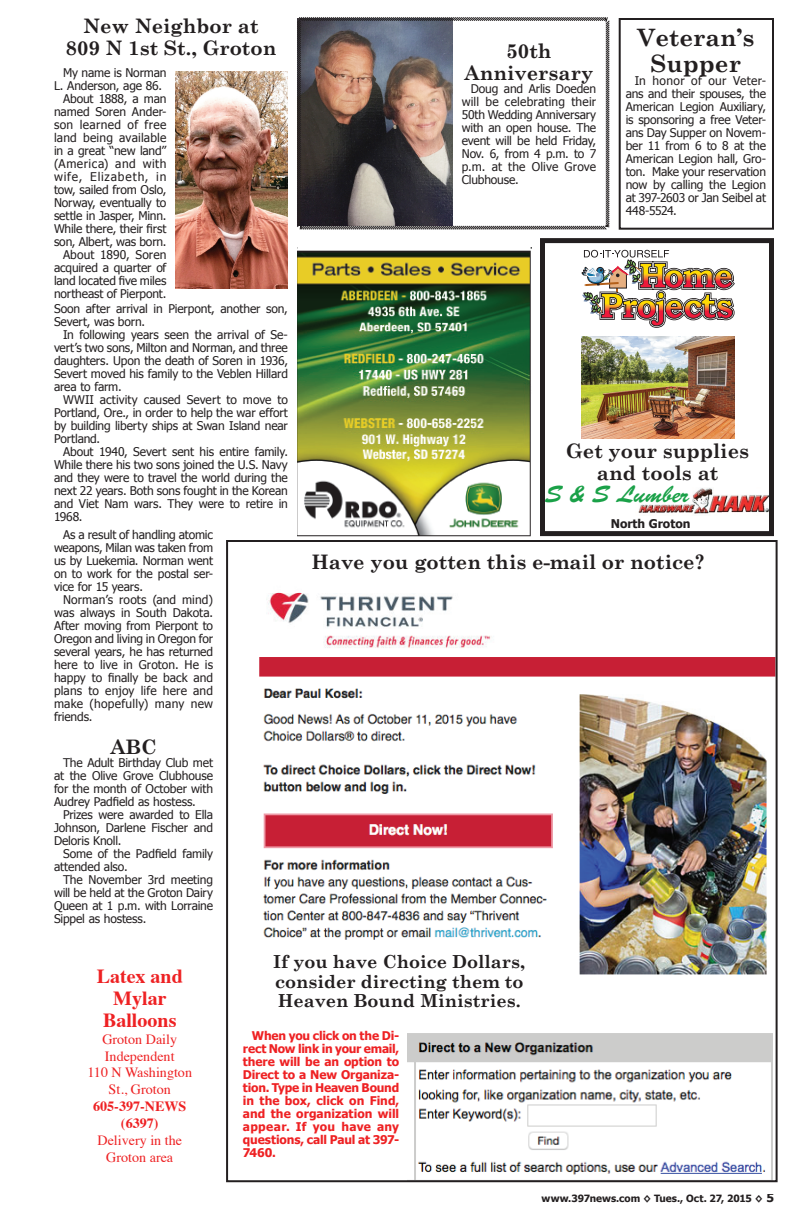
<style>
.page{position:relative;width:792px;height:1224px;background:#fff}
.page>*{position:absolute;margin:0;border:0;box-sizing:border-box;transform-origin:0 0}
.t1{font:700 24px/26.4px "Century Schoolbook";color:#231f20;text-align:center}
.t2{font:24px "Brush Script Std";color:#1aa148}
.t3{font:700 20px/22px "Century Schoolbook";color:#231f20;text-align:center}
.t4{font:700 20px/22px "Times";color:#ee2123;text-align:center}
.t5{font:700 18px/19.8px "Century Schoolbook";color:#231f20;text-align:justify}
.t6{font:14.1px/16.9px "Times";color:#ee2123;text-align:center}
.t7{font:700 14.1px/16.9px "Times";color:#ee2123;text-align:center}
.t8{font:12px/13px "Tahoma";letter-spacing:-.01em;color:#231f20;text-align:justify}
.t9{font:700 12px/13px "Tahoma";letter-spacing:-.005em;color:#ee2123;text-align:justify}
.t10{font:12px "Tahoma";letter-spacing:.01em;color:#231f20}
.t11{font:12px "Tahoma";letter-spacing:.065em;color:#231f20}
.t12{font:12px "Tahoma";letter-spacing:.03em;color:#231f20}
.t13{font:12px "Tahoma";letter-spacing:.04em;color:#231f20}
.t14{font:700 12px "Tahoma";color:#231f20}
.t15{font:700 10px "Tahoma";letter-spacing:-.005em;color:#231f20}
.s1{font-size:12px}
</style>
<div class="page">
<img style="left:298px;top:247px;width:234px;height:289px">
<img style="left:638px;top:488px;width:130px;height:26px">
<div style="left:540px;top:238px;width:234px;height:298px;border:5px solid #231f20"></div>
<img style="left:582px;top:250px;width:153px;height:78px">
<img style="left:582px;top:336px;width:153px;height:102px">
<img style="left:259px;top:592px;width:516px;height:383px">
<div style="left:520px;top:709px;width:24px;height:20px;background:#fff"></div>
<img style="left:408px;top:1033px;width:370px;height:150px">
<div style="left:226px;top:540px;width:552px;height:642px;border:2px solid #231f20"></div>
<img style="left:176px;top:72px;width:112px;height:217px">
<svg style="left:297px;top:17px;width:313px;height:213px"></svg>
<div style="left:619px;top:18px;width:155px;height:212px;border:2px solid #231f20"></div>
<h2 class="t3" style="left:66px;top:14px;width:212px">New Neighbor at<br>809 N 1st St., Groton</h2>
<p class="t8" style="left:63px;top:65px;width:105px">My name is Norman</p>
<p class="t8" style="left:54px;top:78px;width:110px">L. Anderson, age 86.</p>
<p class="t8" style="left:63px;top:91px;width:105px">About 1888, a man</p>
<p class="t8" style="left:54px;top:104px;width:114px">named Soren Ander-</p>
<p class="t12" style="left:54px;top:116px;width:114px">son learned of free</p>
<p class="t10" style="left:54px;top:129px;width:114px">land being available</p>
<p class="t8" style="left:54px;top:143px;width:114px">in a great “new land”</p>
<p class="t13" style="left:54px;top:155px;width:114px">(America) and with</p>
<p class="t11" style="left:54px;top:168px;width:114px">wife, Elizabeth, in</p>
<p class="t8" style="left:54px;top:182px;width:114px">tow, sailed from Oslo,</p>
<p class="t8" style="left:54px;top:195px;width:114px">Norway, eventually to</p>
<p class="t8" style="left:54px;top:208px;width:114px">settle in Jasper, Minn.</p>
<p class="t8" style="left:54px;top:221px;width:114px">While there, their first</p>
<p class="t8" style="left:54px;top:234px;width:114px">son, Albert, was born.</p>
<p class="t8" style="left:63px;top:247px;width:105px">About 1890, Soren</p>
<p class="t8" style="left:54px;top:260px;width:114px">acquired a quarter of</p>
<p class="t8" style="left:54px;top:273px;width:114px">land located five miles</p>
<p class="t8" style="left:54px;top:286px;width:114px">northeast of Pierpont.</p>
<p class="t8" style="left:54px;top:302px;width:235px">Soon after arrival in Pierpont, another son,<br>Severt, was born.</p>
<p class="t8" style="left:54px;top:328px;width:236px;text-indent:9px">In following years seen the arrival of Se&shy;vert’s two sons, Milton and Norman, and three daughters. Upon the death of Soren in 1936, Severt moved his family to the Veblen Hillard area to farm.</p>
<p class="t8" style="left:54px;top:393px;width:236px;text-indent:9px">WWII activity caused Severt to move to Portland, Ore., in order to help the war effort by building liberty ships at Swan Island near Portland.</p>
<p class="t8" style="left:54px;top:444px;width:235px;text-indent:9px">About 1940, Severt sent his entire family.<br>While there his two sons joined the U.S. Navy and they were to travel the world during the next 22 years. Both sons fought in the Korean and Viet Nam wars. They were to retire in 1968.</p>
<p class="t8" style="left:54px;top:528px;width:161px;text-indent:9px">As a result of handling atomic weapons, Milan was taken from us by Luekemia. Norman went on to work for the postal ser&shy;vice for 15 years.</p>
<p class="t8" style="left:54px;top:593px;width:161px;text-indent:9px">Norman’s roots (and mind) was always in South Dakota.<br>After moving from Pierpont to Oregon and living in Oregon for several years, he has returned here to live in Groton. He is happy to finally be back and plans to enjoy life here and make (hopefully) many new friends.</p>
<h2 class="t3" style="left:110px;top:735px;width:48px">ABC</h2>
<p class="t8" style="left:54px;top:755px;width:161px;text-indent:9px">The Adult Birthday Club met at the Olive Grove Clubhouse for the month of October with Audrey Padfield as hostess.</p>
<p class="t8" style="left:54px;top:807px;width:161px;text-indent:9px">Prizes were awarded to Ella Johnson, Darlene Fischer and Deloris Knoll.</p>
<p class="t8" style="left:54px;top:846px;width:161px;text-indent:9px">Some of the Padfield family attended also.</p>
<p class="t8" style="left:54px;top:872px;width:161px;text-indent:9px">The November 3rd meeting will be held at the Groton Dairy Queen at 1 p.m. with Lorraine Sippel as hostess.</p>
<h2 class="t3" style="left:465px;top:39px;width:130px">50th<br>Anniversary</h2>
<p class="t8" style="left:462px;top:81px;width:136px;text-indent:9px">Doug and Arlis Doeden will be celebrating their 50th Wedding Anniversary with an open house. The event will be held Friday, Nov. 6, from 4 p.m. to 7 p.m. at the Olive Grove Clubhouse.</p>
<h1 class="t1" style="left:637px;top:24px;width:119px">Veteran’s<br>Supper</h1>
<p class="t8" style="left:626px;top:74px;width:142px;text-indent:9px">In honor of our Veter&shy;ans and their spouses, the American Legion Auxiliary, is sponsoring a free Veter&shy;ans Day Supper on Novem&shy;ber 11 from 6 to 8 at the American Legion hall, Gro&shy;ton. Make your reservation now by calling the Legion at 397-2603 or Jan Seibel at 448-5524.</p>
<h2 class="t3" style="left:566px;top:439px;width:184px">Get your supplies and tools at</h2>
<h1 class="t2" style="left:545px;top:480px;width:146px">S &amp; S Lumber</h1>
<p class="t14" style="left:611px;top:515px;width:81px">North Groton</p>
<h2 class="t3" style="left:311px;top:551px;width:395px">Have you gotten this e-mail or notice?</h2>
<h2 class="t4" style="left:97px;top:963px;width:88px">Latex and<br>Mylar<br>Balloons</h2>
<p class="t6" style="left:87px;top:1029px;width:106px">Groton Daily<br>Independent<br>110 N Washington<br>St., Groton</p>
<p class="t7" style="left:93px;top:1097px;width:95px">605-397-NEWS (6397)</p>
<p class="t6" style="left:97px;top:1131px;width:86px">Delivery in the<br>Groton area</p>
<h3 class="t5" style="left:273px;top:951px;width:253px">If you have Choice Dollars, consider directing them to Heaven Bound Ministries.</h3>
<p class="t9" style="left:243px;top:1028px;width:158px;text-indent:9px">When you click on the Di&shy;rect Now link in your email, there will be an option to Direct to a New Organiza&shy;tion. Type in Heaven Bound in the box, click on Find, and the organization will appear. If you have any questions, call Paul at 397- 7460.</p>
<p class="t15" style="left:542px;top:1192px;width:234px">www.397news.com ◊ Tues., Oct. 27, 2015 ◊ <span class="s1">5</span></p>
</div>
